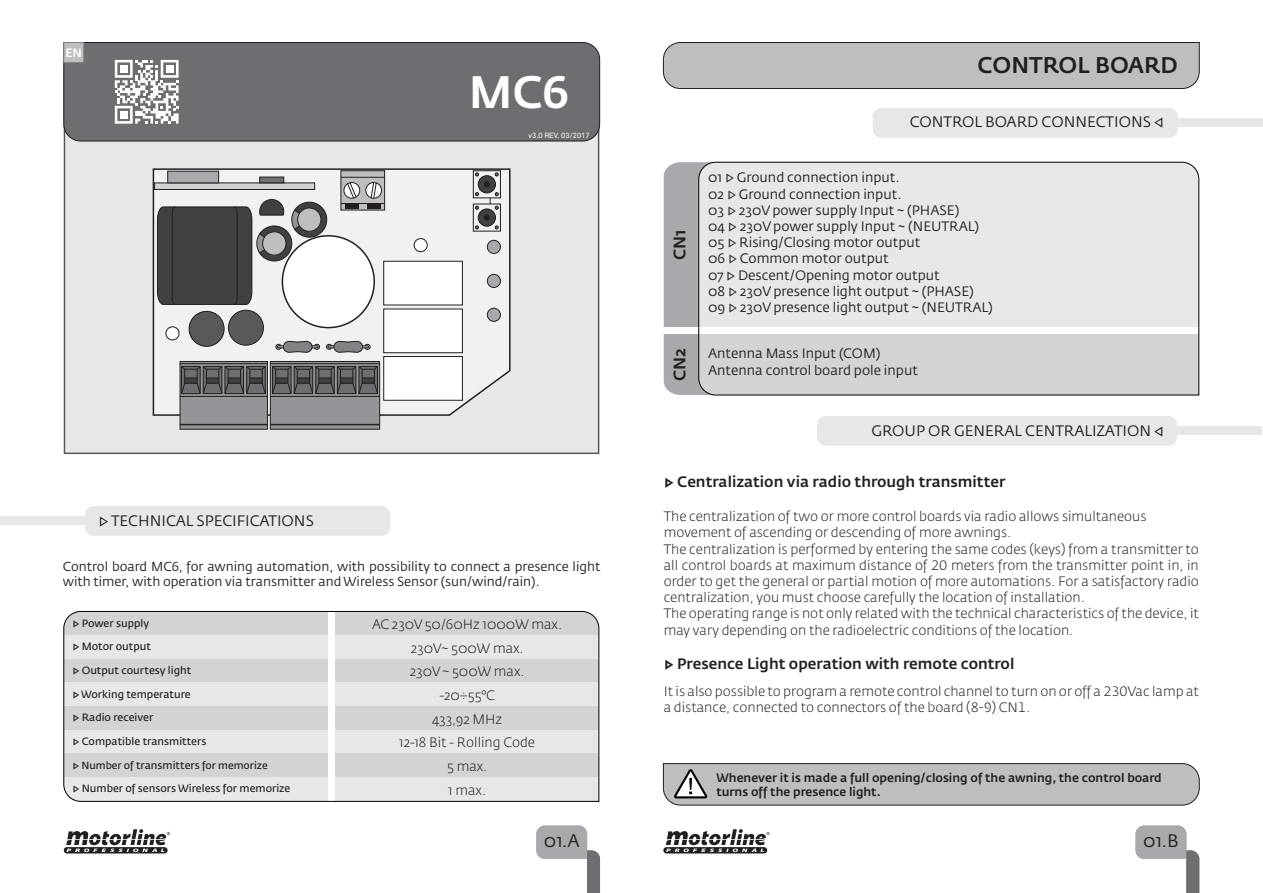
<style>
.page{position:relative;width:1263px;height:893px;background:#fff}
.page>*{position:absolute;margin:0;border:0;box-sizing:border-box;transform-origin:0 0}
.t1{font:500 45px "Fedra Sans Std";color:#fff}
.t2{font:500 22.5px "Fedra Sans Std";color:#231f20}
.t3{font:18px "Fedra Sans Std";color:#231f20}
.t4{font:500 16.5px "Fedra Sans Std";color:#231f20}
.t5{font:500 15px "Fedra Sans Std";color:#231f20}
.t6{font:15px "Fedra Sans Std";color:#231f20}
.t7{font:300 13.5px/16.2px "Fedra Sans Std";color:#231f20}
.t8{font:13.5px/16.2px "Fedra Sans Std";color:#231f20}
.t9{font:12.9px/15.5px "Fedra Sans Std";color:#231f20}
.t10{font:500 12px/14.4px "Fedra Sans Std";color:#231f20}
.t11{font:500 12px "Fedra Sans Std";color:#fff}
.t12{font:10.5px "Fedra Sans Std";color:#231f20}
.t13{font:10.2px "Fedra Sans Std";color:#231f20}
.t14{font:7.5px "Akkurat Pro";color:#fff}
.s1{font-size:10.5px}
</style>
<div class="page">
<div style="left:64px;top:65px;width:535px;height:389px;background:#e6e7e8;border:2px solid #58595b"></div>
<div style="left:664px;top:162px;width:34px;height:233px;background:#a7a9ac"></div>
<div style="left:664px;top:327px;width:515px;height:7px;background:#fff"></div>
<div style="left:0;top:517px;width:128px;height:8px;background:#e6e7e8"></div>
<div style="left:85px;top:506px;width:305px;height:30px;background:#e6e7e8;border-radius:9px"></div>
<div style="left:1135px;top:119px;width:128px;height:8px;background:#e6e7e8"></div>
<div style="left:873px;top:108px;width:305px;height:30px;background:#e6e7e8;border-radius:9px"></div>
<div style="left:63px;top:42px;width:537px;height:99px;background:#6d6e71"></div>
<div style="left:663px;top:42px;width:537px;height:47px;background:#bcbec0"></div>
<svg style="left:152px;top:168px;width:359px;height:249px"></svg>
<div style="left:228px;top:310px;width:35px;height:35px;background:#58595b;border-radius:50%"></div>
<div style="left:228px;top:310px;width:36px;height:36px;border:1px solid #231f20;border-radius:50%"></div>
<div style="left:189px;top:311px;width:35px;height:35px;background:#58595b;border-radius:50%"></div>
<div style="left:189px;top:311px;width:35px;height:36px;border:1px solid #231f20;border-radius:50%"></div>
<div style="left:473px;top:204px;width:28px;height:27px;border:1px solid #231f20"></div>
<div style="left:473px;top:170px;width:28px;height:28px;border:1px solid #231f20"></div>
<svg style="left:475px;top:173px;width:24px;height:56px"></svg>
<div style="left:383px;top:356px;width:80px;height:45px;border:1px solid #231f20"></div>
<div style="left:383px;top:309px;width:80px;height:44px;border:1px solid #231f20"></div>
<div style="left:383px;top:261px;width:80px;height:44px;border:1px solid #231f20"></div>
<div style="left:270px;top:361px;width:110px;height:69px;background:#939598;border:1px solid #231f20"></div>
<hr style="left:270px;top:424px;width:110px;height:1px;background:#231f20">
<hr style="left:270px;top:396px;width:110px;height:1px;background:#231f20">
<hr style="left:270px;top:363px;width:110px;height:1px;background:#231f20">
<div style="left:180px;top:361px;width:88px;height:69px;background:#939598;border:1px solid #231f20"></div>
<hr style="left:180px;top:424px;width:87px;height:1px;background:#231f20">
<hr style="left:180px;top:396px;width:87px;height:1px;background:#231f20">
<hr style="left:180px;top:363px;width:87px;height:1px;background:#231f20">
<svg style="left:181px;top:365px;width:198px;height:29px;background:#59595b"></svg>
<div style="left:340px;top:170px;width:45px;height:40px;background:#bcbec0;border:1px solid #231f20"></div>
<hr style="left:341px;top:203px;width:44px;height:1px;background:#231f20">
<hr style="left:341px;top:177px;width:44px;height:1px;background:#231f20">
<hr style="left:345px;top:205px;width:13px;height:4px;background:#231f20">
<hr style="left:367px;top:205px;width:13px;height:4px;background:#231f20">
<svg style="left:344px;top:183px;width:16px;height:15px"></svg>
<div style="left:344px;top:182px;width:16px;height:17px;border:1px solid #231f20;border-radius:50%"></div>
<svg style="left:366px;top:183px;width:16px;height:15px"></svg>
<div style="left:365px;top:182px;width:17px;height:17px;border:1px solid #231f20;border-radius:50%"></div>
<svg style="left:347px;top:182px;width:10px;height:17px"></svg>
<svg style="left:370px;top:182px;width:7px;height:17px"></svg>
<div style="left:487px;top:308px;width:13px;height:13px;background:#a7a9ac;border-radius:50%"></div>
<div style="left:487px;top:308px;width:14px;height:14px;border:1px solid #231f20;border-radius:50%"></div>
<div style="left:487px;top:274px;width:13px;height:13px;background:#a7a9ac;border-radius:50%"></div>
<div style="left:487px;top:274px;width:14px;height:14px;border:1px solid #231f20;border-radius:50%"></div>
<div style="left:487px;top:240px;width:13px;height:13px;background:#a7a9ac;border-radius:50%"></div>
<div style="left:487px;top:240px;width:14px;height:14px;border:1px solid #231f20;border-radius:50%"></div>
<div style="left:414px;top:239px;width:13px;height:13px;background:#fff;border-radius:50%"></div>
<div style="left:414px;top:238px;width:14px;height:14px;border:1px solid #231f20;border-radius:50%"></div>
<div style="left:166px;top:327px;width:13px;height:13px;background:#fff;border-radius:50%"></div>
<div style="left:166px;top:326px;width:13px;height:14px;border:1px solid #231f20;border-radius:50%"></div>
<svg style="left:157px;top:199px;width:170px;height:106px"></svg>
<div style="left:1134px;top:427px;width:128px;height:8px;background:#e6e7e8"></div>
<div style="left:817px;top:416px;width:360px;height:30px;background:#e6e7e8;border-radius:9px"></div>
<svg style="left:663px;top:829px;width:107px;height:24px"></svg>
<svg style="left:64px;top:829px;width:106px;height:24px"></svg>
<svg style="left:115px;top:60px;width:64px;height:64px;background:#bababc"></svg>
<svg style="left:63px;top:611px;width:536px;height:191px;background:#d9dadb"></svg>
<svg style="left:698px;top:162px;width:501px;height:233px;background:#dfe0e1"></svg>
<svg style="left:536px;top:825px;width:64px;height:68px"></svg>
<svg style="left:1135px;top:825px;width:64px;height:68px"></svg>
<svg style="left:663px;top:763px;width:537px;height:42px;background:#b6b7b9"></svg>
<div style="left:64px;top:42px;width:20px;height:21px;background:#bcbec0;border:1px solid #808285"></div>
<p class="t11" style="left:65px;top:45px;width:18px">EN</p>
<p class="t6" style="left:98px;top:511px;width:217px">▷ TECHNICAL SPECIFICATIONS</p>
<h1 class="t1" style="left:469px;top:64px;width:102px">MC6</h1>
<p class="t14" style="left:528px;top:131px;width:63px">v3.0 REV. 03/2017</p>
<p class="t9" style="left:63px;top:558px;width:539px">Control board MC6, for awning automation, with possibility to connect a presence light with timer, with operation via transmitter and Wireless Sensor (sun/wind/rain).</p>
<p class="t12" style="left:72px;top:617px;width:78px">▷ Power supply</p>
<p class="t12" style="left:72px;top:640px;width:80px">▷ Motor output</p>
<p class="t12" style="left:72px;top:664px;width:121px">▷ Output courtesy light</p>
<p class="t12" style="left:72px;top:687px;width:120px">▷ Working temperature</p>
<p class="t12" style="left:72px;top:711px;width:82px">▷ Radio receiver</p>
<p class="t12" style="left:72px;top:735px;width:136px">▷ Compatible transmitters</p>
<p class="t13" style="left:72px;top:759px;width:197px">▷ Number of <span class="s1">transmitters</span> for memorize</p>
<p class="t12" style="left:72px;top:782px;width:220px">▷ Number of sensors Wireless for memorize</p>
<p class="t7" style="left:372px;top:612px;width:191px;line-height:23.7px;text-align:center">AC 230V 50/60Hz 1000W max.<br>230V~ 500W max.<br>230V ~ 500W max.</p>
<p class="t7" style="left:439px;top:687px;width:57px">-20÷55°C</p>
<p class="t7" style="left:399px;top:734px;width:137px">12-18 Bit - Rolling Code</p>
<p class="t7" style="left:432px;top:711px;width:72px">433,92 MHz</p>
<p class="t7" style="left:447px;top:754px;width:42px;line-height:23.7px">5 max.<br>1 max.</p>
<h2 class="t2" style="left:977px;top:51px;width:202px">CONTROL BOARD</h2>
<p class="t4" style="left:669px;top:260px;width:32px;rotate:-90deg">CN1</p>
<p class="t4" style="left:669px;top:381px;width:35px;rotate:-90deg">CN2</p>
<p class="t6" style="left:910px;top:113px;width:256px">CONTROL BOARD CONNECTIONS ◁</p>
<p class="t8" style="left:708px;top:170px;width:286px">01 ▷ Ground connection input.<br>02 ▷ Ground connection input.<br>03 ▷ 230V power supply Input ~ (PHASE)<br>04 ▷ 230V power supply Input ~ (NEUTRAL)<br>05 ▷ Rising/Closing motor output<br>06 ▷ Common motor output<br>07 ▷ Descent/Opening motor output<br>08 ▷ 230V presence light output ~ (PHASE)<br>09 ▷ 230V presence light output ~ (NEUTRAL)</p>
<p class="t8" style="left:708px;top:346px;width:211px">Antenna Mass Input (COM)<br>Antenna control board pole input</p>
<p class="t6" style="left:872px;top:421px;width:294px">GROUP OR GENERAL CENTRALIZATION ◁</p>
<p class="t5" style="left:664px;top:472px;width:343px">▷ Centralization via radio through transmitter</p>
<p class="t7" style="left:664px;top:508px;width:537px">The centralization of two or more control boards via radio allows simultaneous movement of ascending or descending of more awnings.<br>The centralization is performed by entering the same codes (keys) from a transmitter to all control boards at maximum distance of 20 meters from the transmitter point in, in order to get the general or partial motion of more automations. For a satisfactory radio centralization, you must choose carefully the location of installation.<br>The operating range is not only related with the technical characteristics of the device, it may vary depending on the radioelectric conditions of the location.</p>
<p class="t5" style="left:664px;top:654px;width:352px">▷ Presence Light operation with remote control</p>
<p class="t7" style="left:664px;top:683px;width:537px">It is also possible to program a remote control channel to turn on or off a 230Vac lamp at a distance, connected to connectors of the board (8-9) CN1.</p>
<p class="t10" style="left:716px;top:770px;width:447px">Whenever it is made a full opening/closing of the awning, the control board turns off the presence light.</p>
<h3 class="t3" style="left:544px;top:830px;width:37px">01.A</h3>
<h3 class="t3" style="left:1143px;top:830px;width:37px">01.B</h3>
</div>
